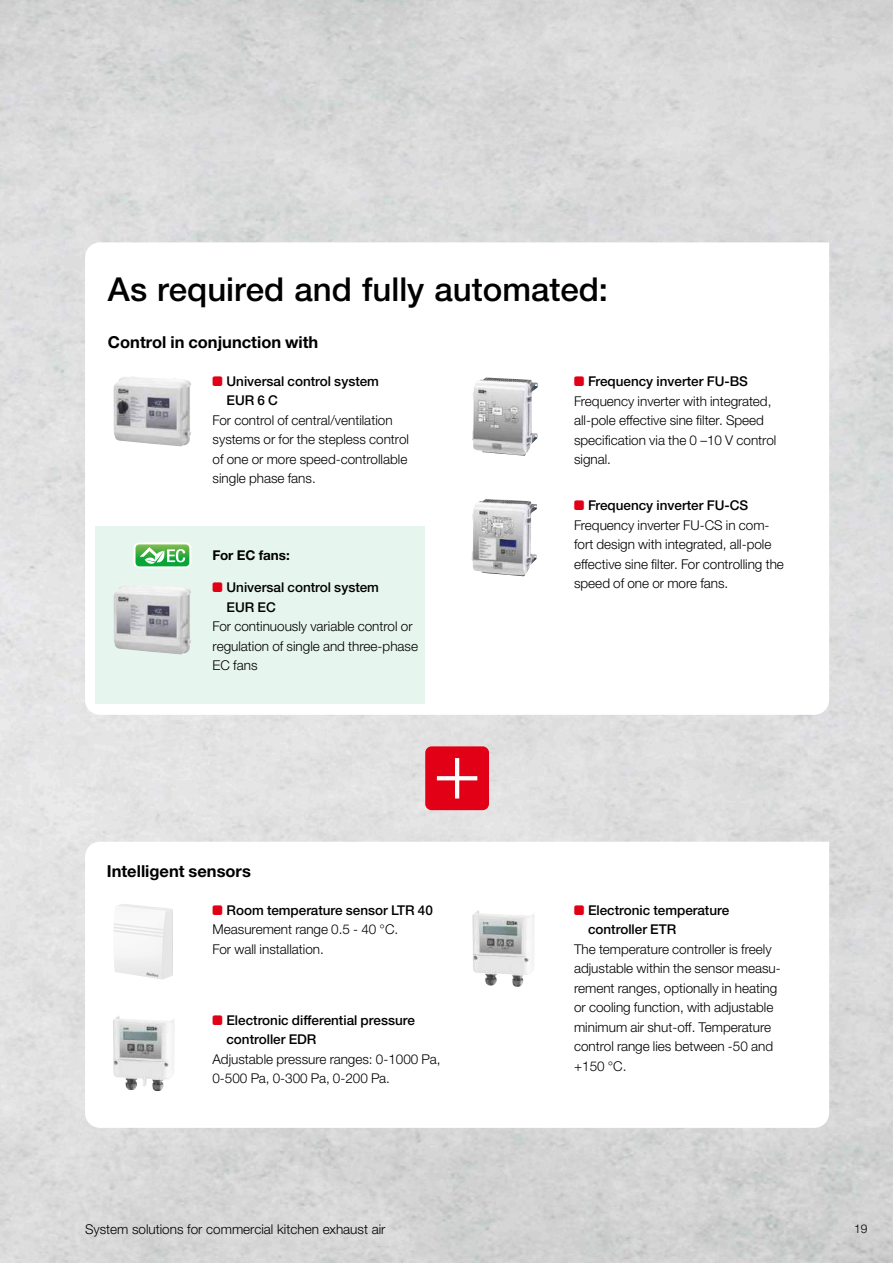
<style>
.page{position:relative;width:893px;height:1263px;background:#fff}
.page>*{position:absolute;margin:0;border:0;box-sizing:border-box;transform-origin:0 0}
.t1{font:500 33px "Helvetica Neue LTW1 G";color:#000}
.t2{font:700 16.5px "Helvetica Neue LTW1 G";color:#000}
.t3{font:300 13.5px/19.5px "Helvetica Neue LTW1 G";color:#000}
.t4{font:500 13.5px/19.5px "Helvetica Neue LTW1 G";color:#000}
.t5{font:700 13.5px "Helvetica Neue LTW1 G";color:#000}
.t6{font:300 12px "Helvetica Neue LTW1 G";color:#000}
.s1{font-family:"Helios";font-weight:400;color:#e20017}
.s2{font-weight:500}
</style>
<div class="page">
<svg style="left:85px;top:242px;width:744px;height:473px"></svg>
<div style="left:96px;top:527px;width:329px;height:177px;background:#e6f5ed"></div>
<div style="left:425px;top:746px;width:64px;height:64px;background:#e20017;border-radius:6px"></div>
<svg style="left:437px;top:758px;width:40px;height:40px"></svg>
<img style="left:472px;top:377px;width:66px;height:79px">
<img style="left:114px;top:584px;width:77px;height:70px">
<img style="left:471px;top:499px;width:66px;height:77px">
<img style="left:114px;top:376px;width:78px;height:70px">
<div style="left:134px;top:542px;width:57px;height:26px;border:2px solid #fff;border-radius:5px"></div>
<svg style="left:135px;top:543px;width:55px;height:24px"></svg>
<img style="left:113px;top:904px;width:60px;height:75px">
<img style="left:113px;top:1015px;width:62px;height:76px">
<img style="left:472px;top:910px;width:63px;height:77px">
<h1 class="t1" style="left:108px;top:269px;width:502px">As required and fully automated:</h1>
<p class="t2" style="left:108px;top:332px;width:212px">Control in conjunction with</p>
<p class="t4" style="left:227px;top:371px;width:154px;text-indent:-14px"><span class="s1">B</span> Universal control system<br>EUR 6 C</p>
<p class="t3" style="left:213px;top:410px;width:198px">For control of central/ventilation systems or for the stepless control of one or more speed-controllable single phase fans.</p>
<p class="t5" style="left:213px;top:547px;width:79px">For EC fans:</p>
<p class="t4" style="left:227px;top:578px;width:154px;text-indent:-14px"><span class="s1">B</span> Universal control system<br>EUR EC</p>
<p class="t3" style="left:213px;top:616px;width:207px">For continuously variable control or regulation of single and three-phase<br>EC fans</p>
<p class="t2" style="left:107px;top:861px;width:145px">Intelligent sensors</p>
<p class="t3" style="left:213px;top:900px;width:222px"><span class="s1">B</span> <span class="s2">Room temperature sensor LTR 40<br></span>Measurement range 0.5 - 40 °C.<br>For wall installation.</p>
<p class="t4" style="left:226px;top:1010px;width:190px;text-indent:-14px"><span class="s1">B</span> Electronic differential pressure controller EDR</p>
<p class="t3" style="left:212px;top:1049px;width:230px">Adjustable pressure ranges: 0-1000 Pa,<br>0-500 Pa, 0-300 Pa, 0-200 Pa.</p>
<p class="t3" style="left:574px;top:372px;width:204px"><span class="s1">B</span> <span class="s2">Frequency inverter FU-BS<br></span>Frequency inverter with integrated, all-pole effective sine filter. Speed specification via the 0 –10 V control signal.</p>
<p class="t3" style="left:574px;top:496px;width:211px"><span class="s1">B</span> <span class="s2">Frequency inverter FU-CS </span>Frequency inverter FU-CS in com&shy;fort design with integrated, all-pole effective sine filter. For controlling the speed of one or more fans.</p>
<p class="t4" style="left:588px;top:900px;width:143px;text-indent:-14px"><span class="s1">B</span> Electronic temperature controller ETR</p>
<p class="t3" style="left:574px;top:939px;width:208px">The temperature controller is freely adjustable within the sensor measu&shy;rement ranges, optionally in heating or cooling function, with adjustable minimum air shut-off. Temperature control range lies between -50 and +150 °C.</p>
<p class="t3" style="left:85px;top:1220px;width:302px">System solutions for commercial kitchen exhaust air</p>
<p class="t6" style="left:854px;top:1222px;width:15px">19</p>
</div>
